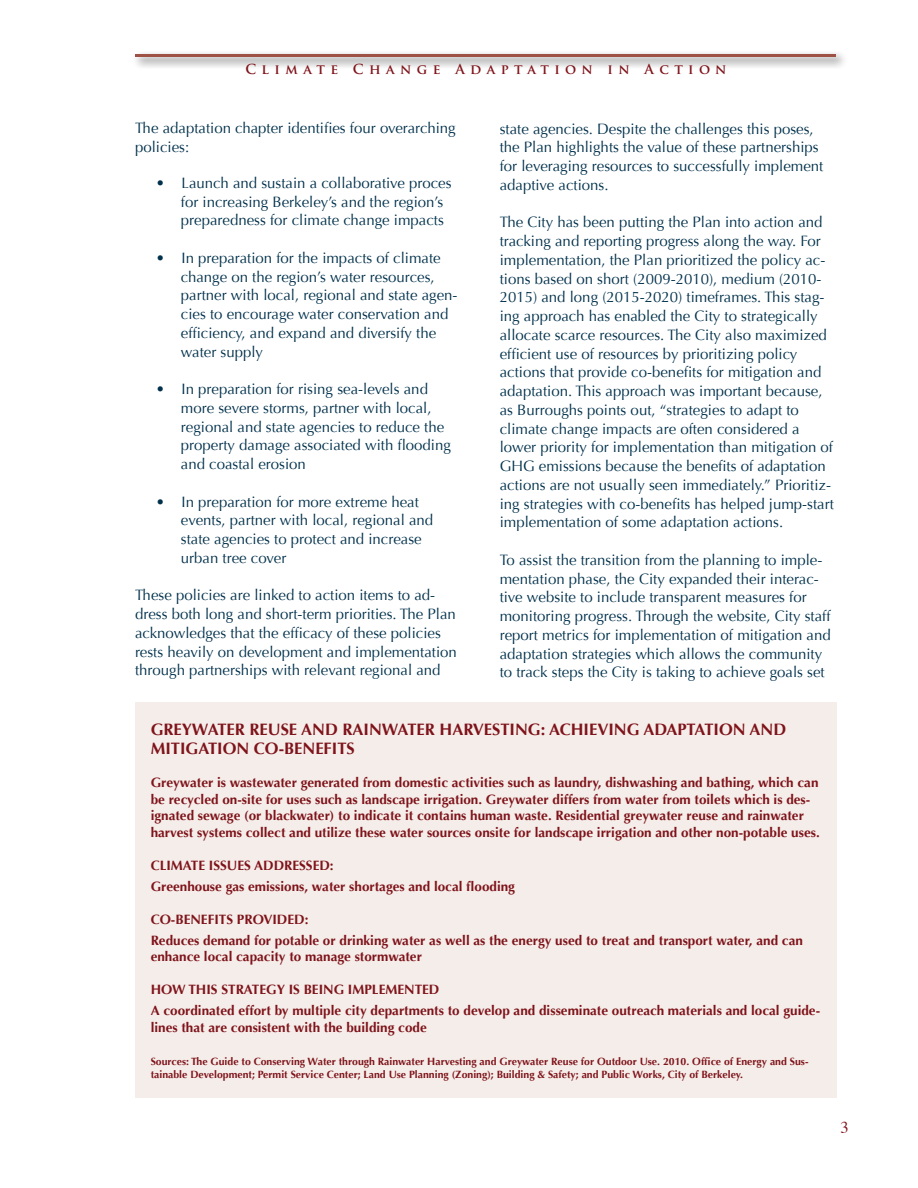
<style>
.page{position:relative;width:918px;height:1188px;background:#fff}
.page>*{position:absolute;margin:0;border:0;box-sizing:border-box;transform-origin:0 0}
.t1{font:700 16.5px/19.8px "Optima";color:#7f131a}
.t2{font:16.5px "Times";color:#7f131a}
.t3{font:15px/18.8px "Optima";color:#00314c}
.t4{font:700 13.5px/16.5px "Optima";color:#7f131a}
.t5{font:700 13.5px "Trajan Pro";letter-spacing:.4em;color:#7f131a}
.t6{font:700 10.5px/12.6px "Optima";color:#7f131a}
</style>
<div class="page">
<div style="left:132px;top:51px;width:716px;height:19px;background:#231f20;opacity:.75"></div>
<hr style="left:135px;top:54px;width:701px;height:3px;background:#9d5245">
<div style="left:135px;top:702px;width:702px;height:395px;background:#f4ede9"></div>
<p class="t5" style="left:245px;top:61px;width:483px">Climate Change Adaptation in Action</p>
<p class="t3" style="left:135px;top:119px;width:322px">The adaptation chapter identifies four overarching policies:</p>
<p class="t3" style="left:181px;top:174px;width:272px;text-indent:-25px">• Launch and sustain a collaborative proces for increasing Berkeley’s and the region’s preparedness for climate change impacts</p>
<p class="t3" style="left:181px;top:249px;width:278px;text-indent:-25px">• In preparation for the impacts of climate change on the region’s water resources, partner with local, regional and state agen&shy;cies to encourage water conservation and efficiency, and expand and diversify the water supply</p>
<p class="t3" style="left:181px;top:380px;width:272px;text-indent:-25px">• In preparation for rising sea-levels and more severe storms, partner with local, regional and state agencies to reduce the property damage associated with flooding and coastal erosion</p>
<p class="t3" style="left:181px;top:492px;width:254px;text-indent:-25px">• In preparation for more extreme heat events, partner with local, regional and state agencies to protect and increase urban tree cover</p>
<p class="t3" style="left:135px;top:586px;width:323px">These policies are linked to action items to ad&shy;dress both long and short-term priorities. The Plan acknowledges that the efficacy of these policies rests heavily on development and implementation through partnerships with relevant regional and</p>
<p class="t3" style="left:500px;top:119px;width:325px">state agencies. Despite the challenges this poses, the Plan highlights the value of these partnerships for leveraging resources to successfully implement adaptive actions.</p>
<p class="t3" style="left:500px;top:213px;width:336px">The City has been putting the Plan into action and tracking and reporting progress along the way. For implementation, the Plan prioritized the policy ac&shy;tions based on short (2009-2010), medium (2010- 2015) and long (2015-2020) timeframes. This stag&shy;ing approach has enabled the City to strategically allocate scarce resources. The City also maximized efficient use of resources by prioritizing policy actions that provide co-benefits for mitigation and adaptation. This approach was important because, as Burroughs points out, “strategies to adapt to climate change impacts are often considered a lower priority for implementation than mitigation of GHG emissions because the benefits of adaptation actions are not usually seen immediately.” Prioritiz&shy;ing strategies with co-benefits has helped jump-start implementation of some adaptation actions.</p>
<p class="t3" style="left:500px;top:551px;width:332px">To assist the transition from the planning to imple&shy;mentation phase, the City expanded their interac&shy;tive website to include transparent measures for monitoring progress. Through the website, City staff report metrics for implementation of mitigation and adaptation strategies which allows the community to track steps the City is taking to achieve goals set</p>
<p class="t1" style="left:151px;top:719px;width:637px">GREYWATER REUSE AND RAINWATER HARVESTING: ACHIEVING ADAPTATION AND<br>MITIGATION CO-BENEFITS</p>
<p class="t4" style="left:151px;top:775px;width:671px">Greywater is wastewater generated from domestic activities such as laundry, dishwashing and bathing, which can be recycled on-site for uses such as landscape irrigation. Greywater differs from water from toilets which is des&shy;ignated sewage (or blackwater) to indicate it contains human waste. Residential greywater reuse and rainwater harvest systems collect and utilize these water sources onsite for landscape irrigation and other non-potable uses.</p>
<p class="t4" style="left:151px;top:855px;width:366px;line-height:21px">CLIMATE ISSUES ADDRESSED:<br>Greenhouse gas emissions, water shortages and local flooding</p>
<p class="t4" style="left:151px;top:909px;width:654px;line-height:21px">CO-BENEFITS PROVIDED:<br>Reduces demand for potable or drinking water as well as the energy used to treat and transport water, and can</p>
<p class="t4" style="left:151px;top:949px;width:273px">enhance local capacity to manage stormwater</p>
<p class="t4" style="left:151px;top:979px;width:671px;line-height:21px">HOW THIS STRATEGY IS BEING IMPLEMENTED<br>A coordinated effort by multiple city departments to develop and disseminate outreach materials and local guide-</p>
<p class="t4" style="left:151px;top:1019px;width:278px">lines that are consistent with the building code</p>
<p class="t6" style="left:151px;top:1055px;width:659px">Sources: The Guide to Conserving Water through Rainwater Harvesting and Greywater Reuse for Outdoor Use. 2010. Office of Energy and Sus&shy;tainable Development; Permit Service Center; Land Use Planning (Zoning); Building &amp; Safety; and Public Works, City of Berkeley.</p>
<p class="t2" style="left:841px;top:1112px;width:10px">3</p>
</div>
